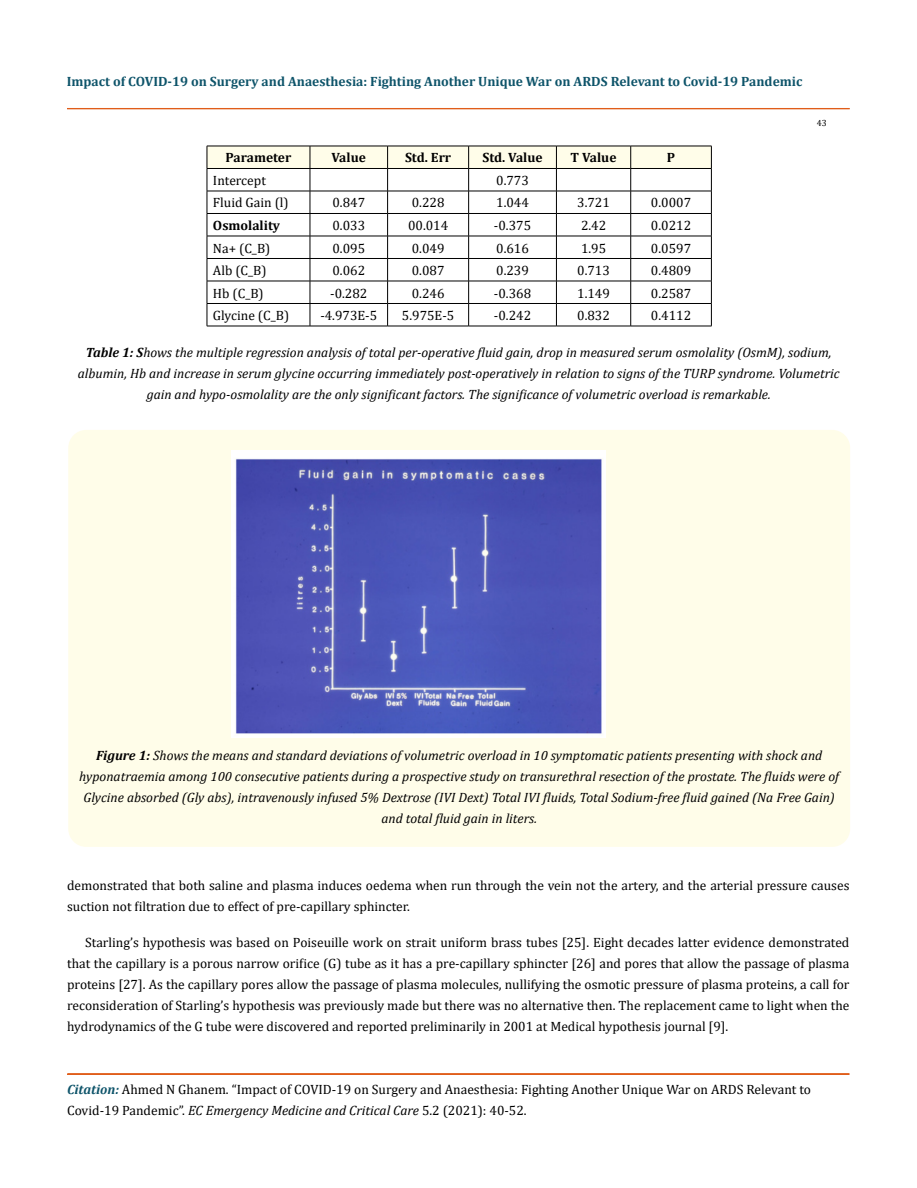
<style>
.page{position:relative;width:917px;height:1188px;background:#fff}
.page>*{position:absolute;margin:0;border:0;box-sizing:border-box;transform-origin:0 0}
.t1{font:13.5px/21px "Cambria";color:#000}
.t2{font:italic 13.5px/21px "Cambria";color:#000;text-align:center}
.t3{font:700 13.5px "Cambria";color:#0e546a}
.t4{font:700 13.5px "Cambria";color:#000}
.t5{font:9px "Cambria";color:#000}
.s1{font-weight:700}
.s2{font-weight:700;font-style:italic;color:#0e546a}
.s3{font-style:italic}
</style>
<div class="page">
<div style="left:67px;top:108px;width:782px;height:1px;border:1px solid #e05d1a"></div>
<div style="left:67px;top:1074px;width:782px;height:1px;border:1px solid #e05d1a"></div>
<div style="left:68px;top:430px;width:782px;height:417px;background:#fffde9;border-radius:18px"></div>
<img style="left:231px;top:450px;width:374px;height:288px">
<svg style="left:207px;top:146px;width:505px;height:180px"></svg>
<hr style="left:630px;top:326px;width:81px;height:1px;background:#000">
<hr style="left:556px;top:326px;width:74px;height:1px;background:#000">
<hr style="left:468px;top:326px;width:88px;height:1px;background:#000">
<hr style="left:387px;top:326px;width:81px;height:1px;background:#000">
<hr style="left:310px;top:326px;width:77px;height:1px;background:#000">
<hr style="left:207px;top:326px;width:103px;height:1px;background:#000">
<p class="t3" style="left:67px;top:71px;width:737px">Impact of COVID-19 on Surgery and Anaesthesia: Fighting Another Unique War on ARDS Relevant to Covid-19 Pandemic</p>
<p class="t5" style="left:816px;top:117px;width:11px">43</p>
<p class="t4" style="left:225px;top:148px;width:67px">Parameter</p>
<p class="t4" style="left:331px;top:148px;width:36px">Value</p>
<p class="t4" style="left:405px;top:148px;width:48px">Std. Err</p>
<p class="t4" style="left:482px;top:148px;width:62px">Std. Value</p>
<p class="t4" style="left:570px;top:148px;width:47px">T Value</p>
<p class="t4" style="left:667px;top:148px;width:10px">P</p>
<p class="t1" style="left:213px;top:170px;width:54px">Intercept</p>
<p class="t1" style="left:496px;top:170px;width:34px">0.773</p>
<p class="t1" style="left:213px;top:192px;width:77px">Fluid Gain (l)</p>
<p class="t1" style="left:332px;top:192px;width:34px">0.847</p>
<p class="t1" style="left:412px;top:192px;width:34px">0.228</p>
<p class="t1" style="left:496px;top:192px;width:34px">1.044</p>
<p class="t1" style="left:577px;top:192px;width:34px">3.721</p>
<p class="t1" style="left:651px;top:192px;width:42px">0.0007</p>
<p class="t4" style="left:213px;top:216px;width:69px">Osmolality</p>
<p class="t1" style="left:332px;top:215px;width:34px">0.033</p>
<p class="t1" style="left:408px;top:215px;width:42px">00.014</p>
<p class="t1" style="left:494px;top:215px;width:39px">-0.375</p>
<p class="t1" style="left:581px;top:215px;width:27px">2.42</p>
<p class="t1" style="left:651px;top:215px;width:42px">0.0212</p>
<p class="t1" style="left:213px;top:237px;width:59px">Na+ (C_B)</p>
<p class="t1" style="left:332px;top:237px;width:34px">0.095</p>
<p class="t1" style="left:412px;top:237px;width:34px">0.049</p>
<p class="t1" style="left:496px;top:237px;width:34px">0.616</p>
<p class="t1" style="left:581px;top:237px;width:27px">1.95</p>
<p class="t1" style="left:651px;top:237px;width:42px">0.0597</p>
<p class="t1" style="left:213px;top:260px;width:55px">Alb (C_B)</p>
<p class="t1" style="left:332px;top:260px;width:34px">0.062</p>
<p class="t1" style="left:412px;top:260px;width:34px">0.087</p>
<p class="t1" style="left:496px;top:260px;width:34px">0.239</p>
<p class="t1" style="left:577px;top:260px;width:34px">0.713</p>
<p class="t1" style="left:651px;top:260px;width:42px">0.4809</p>
<p class="t1" style="left:213px;top:282px;width:52px">Hb (C_B)</p>
<p class="t1" style="left:330px;top:282px;width:39px">-0.282</p>
<p class="t1" style="left:412px;top:282px;width:34px">0.246</p>
<p class="t1" style="left:494px;top:282px;width:39px">-0.368</p>
<p class="t1" style="left:577px;top:282px;width:34px">1.149</p>
<p class="t1" style="left:651px;top:282px;width:42px">0.2587</p>
<p class="t1" style="left:213px;top:305px;width:78px">Glycine (C_B)</p>
<p class="t1" style="left:320px;top:305px;width:58px">-4.973E-5</p>
<p class="t1" style="left:402px;top:305px;width:54px">5.975E-5</p>
<p class="t1" style="left:494px;top:305px;width:39px">-0.242</p>
<p class="t1" style="left:577px;top:305px;width:34px">0.832</p>
<p class="t1" style="left:651px;top:305px;width:42px">0.4112</p>
<p class="t2" style="left:78px;top:341px;width:763px"><span class="s1">Table 1: S</span>hows the multiple regression analysis of total per-operative fluid gain, drop in measured serum osmolality (OsmM), sodium, albumin, Hb and increase in serum glycine occurring immediately post-operatively in relation to signs of the TURP syndrome. Volumetric gain and hypo-osmolality are the only significant factors. The significance of volumetric overload is remarkable.</p>
<p class="t2" style="left:79px;top:745px;width:761px"><span class="s1">Figure 1:</span> Shows the means and standard deviations of volumetric overload in 10 symptomatic patients presenting with shock and hyponatraemia among 100 consecutive patients during a prospective study on transurethral resection of the prostate. The fluids were of Glycine absorbed (Gly abs), intravenously infused 5% Dextrose (IVI Dext) Total IVI fluids, Total Sodium-free fluid gained (Na Free Gain) and total fluid gain in liters.</p>
<p class="t1" style="left:67px;top:875px;width:783px">demonstrated that both saline and plasma induces oedema when run through the vein not the artery, and the arterial pressure causes suction not filtration due to effect of pre-capillary sphincter.</p>
<p class="t1" style="left:67px;top:932px;width:783px;text-align:justify;text-indent:18px">Starling’s hypothesis was based on Poiseuille work on strait uniform brass tubes [25]. Eight decades latter evidence demonstrated that the capillary is a porous narrow orifice (G) tube as it has a pre-capillary sphincter [26] and pores that allow the passage of plasma proteins [27]. As the capillary pores allow the passage of plasma molecules, nullifying the osmotic pressure of plasma proteins, a call for reconsideration of Starling’s hypothesis was previously made but there was no alternative then. The replacement came to light when the hydrodynamics of the G tube were discovered and reported preliminarily in 2001 at Medical hypothesis journal [9].</p>
<p class="t1" style="left:67px;top:1079px;width:745px"><span class="s2">Citation:</span> Ahmed N Ghanem. “Impact of COVID-19 on Surgery and Anaesthesia: Fighting Another Unique War on ARDS Relevant to<br>Covid-19 Pandemic”. <span class="s3">EC Emergency Medicine and Critical Care</span> 5.2 (2021): 40-52.</p>
</div>
